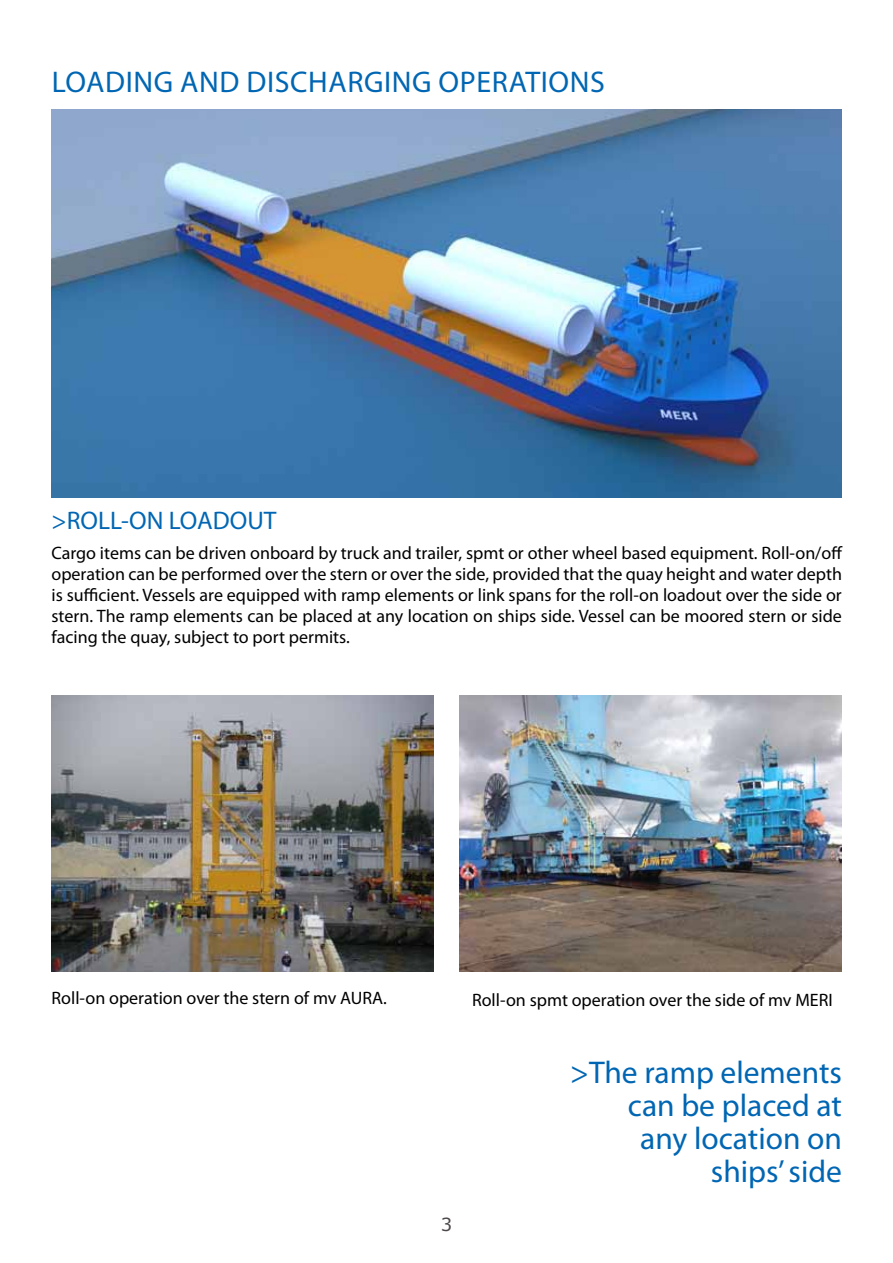
<style>
.page{position:relative;width:893px;height:1263px;background:#fff}
.page>*{position:absolute;margin:0;border:0;box-sizing:border-box;transform-origin:0 0}
.t1{font:31.5px/33px "Myriad Pro";color:#0066b3;text-align:right}
.t2{font:30px "Myriad Pro";color:#0066b3}
.t3{font:25.5px "Myriad Pro";color:#0066b3}
.t4{font:18px/21px "Myriad Pro";color:#000;text-align:justify}
.t5{font:18px "Verdana";color:#4c4847}
</style>
<div class="page">
<img style="left:51px;top:695px;width:382px;height:277px">
<img style="left:460px;top:695px;width:382px;height:277px">
<img style="left:51px;top:109px;width:791px;height:389px">
<h2 class="t2" style="left:52px;top:64px;width:33px">Loading</h2>
<h2 class="t2" style="left:180px;top:64px;width:21px">and</h2>
<h2 class="t2" style="left:246px;top:64px;width:16px">disc</h2>
<h2 class="t2" style="left:308px;top:64px;width:38px">harging</h2>
<h2 class="t2" style="left:439px;top:64px;width:18px">operations</h2>
<h3 class="t3" style="left:51px;top:505px;width:227px">&gt;ROLL-ON LOADOUT</h3>
<p class="t4" style="left:51px;top:542px;width:792px">Cargo items can be driven onboard by truck and trailer, spmt or other wheel based equipment. Roll-on/off operation can be performed over the stern or over the side, provided that the quay height and water depth is sufficient. Vessels are equipped with ramp elements or link spans for the roll-on loadout over the side or stern. The ramp elements can be placed at any location on ships side. Vessel can be moored stern or side facing the quay, subject to port permits.</p>
<p class="t4" style="left:51px;top:987px;width:337px">Roll-on operation over the stern of mv AURA.</p>
<p class="t4" style="left:472px;top:989px;width:362px">Roll-on spmt operation over the side of mv MERI</p>
<p class="t5" style="left:441px;top:1211px;width:13px">3</p>
<h1 class="t1" style="left:570px;top:1055px;width:273px">&gt;The ramp elements can be placed at<br>any location on ships’ side</h1>
</div>
